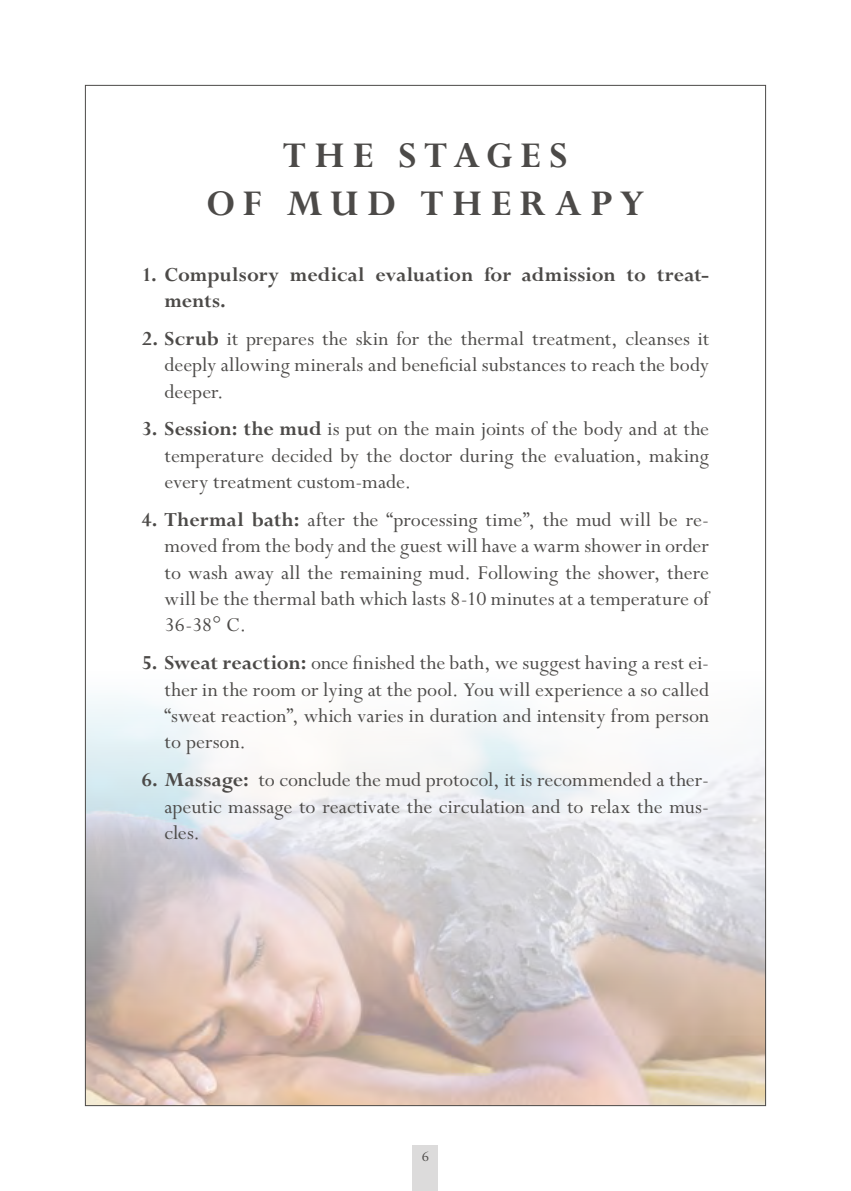
<style>
.page{position:relative;width:851px;height:1191px;background:#fff}
.page>*{position:absolute;margin:0;border:0;box-sizing:border-box;transform-origin:0 0}
.t1{font:700 40px/48px "Perpetua Std";letter-spacing:.2em;color:#4c4a48;text-align:center}
.t2{font:22px/26.4px "Perpetua Std";letter-spacing:.005em;color:#4c4a48;text-align:justify}
.t3{font:700 22px/26.4px "Perpetua Std";letter-spacing:-.005em;color:#4c4a48}
.t4{font:16px "Perpetua Std";color:#4c4a48}
.s1{font-weight:700}
</style>
<div class="page">
<img style="left:87px;top:698px;width:676px;height:406px">
<div style="left:412px;top:1145px;width:26px;height:46px;background:#dcdbdb"></div>
<h1 class="t1" style="left:206px;top:133px;width:439px">THE STAGES<br>OF MUD THERAPY</h1>
<p class="t3" style="left:164px;top:262px;width:546px;text-indent:-23px">1. Compulsory medical evaluation for admission to treat&shy;ments.</p>
<p class="t2" style="left:164px;top:326px;width:546px;text-indent:-23px"><span class="s1">2. Scrub</span> it prepares the skin for the thermal treatment, cleanses it deeply allowing minerals and beneficial substances to reach the body deeper.</p>
<p class="t2" style="left:164px;top:416px;width:546px;text-indent:-23px"><span class="s1">3. Session: the mud</span> is put on the main joints of the body and at the temperature decided by the doctor during the evaluation, making every treatment custom-made.</p>
<p class="t2" style="left:164px;top:507px;width:546px;text-indent:-23px"><span class="s1">4. Thermal bath:</span> after the “processing time”, the mud will be re&shy;moved from the body and the guest will have a warm shower in order to wash away all the remaining mud. Following the shower, there will be the thermal bath which lasts 8-10 minutes at a temperature of 36-38° C.</p>
<p class="t2" style="left:164px;top:650px;width:546px;text-indent:-23px"><span class="s1">5. Sweat reaction:</span> once finished the bath, we suggest having a rest ei&shy;ther in the room or lying at the pool. You will experience a so called “sweat reaction”, which varies in duration and intensity from person to person.</p>
<p class="t2" style="left:164px;top:767px;width:546px;text-indent:-23px"><span class="s1">6. Massage:</span> to conclude the mud protocol, it is recommended a ther&shy;apeutic massage to reactivate the circulation and to relax the mus&shy;cles.</p>
<p class="t4" style="left:422px;top:1148px;width:9px">6</p>
</div>
